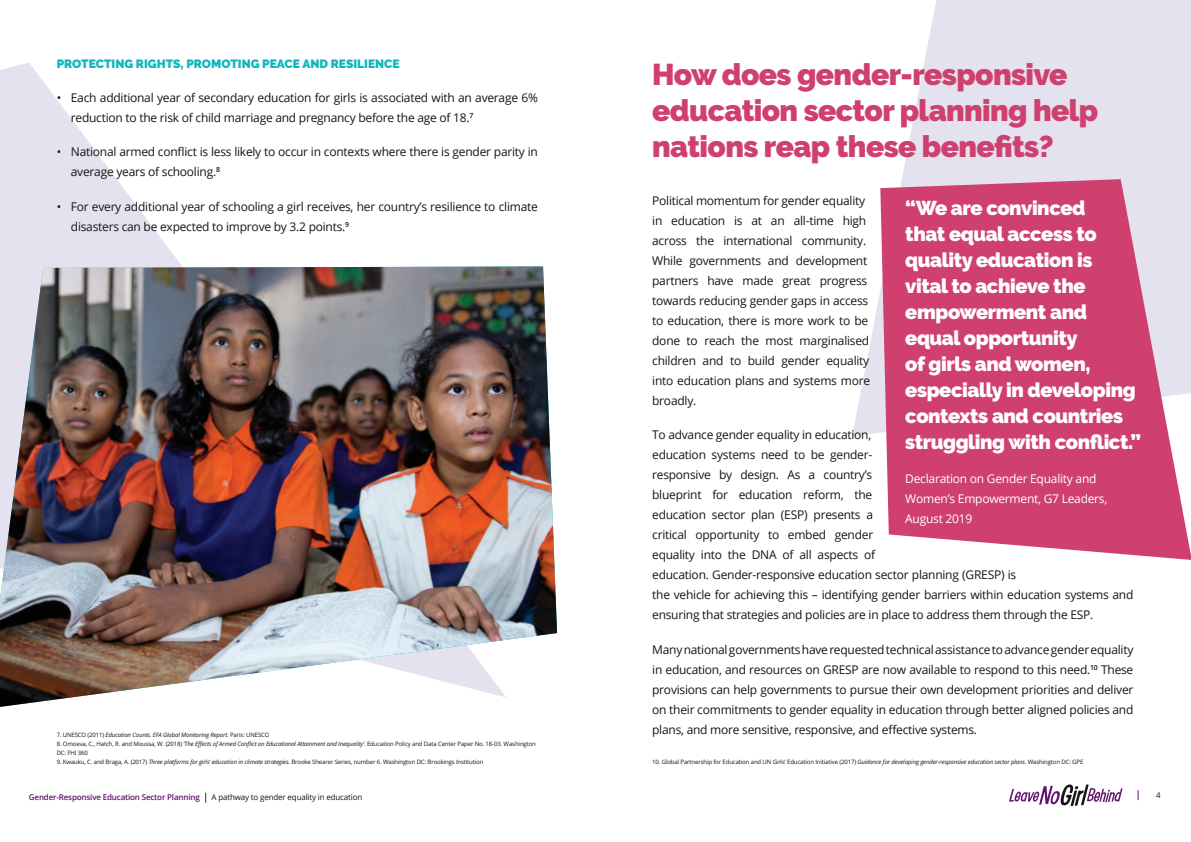
<style>
.page{position:relative;width:1191px;height:842px;background:#fff}
.page>*{position:absolute;margin:0;border:0;box-sizing:border-box;transform-origin:0 0}
.t1{font:900 30px/36px "Raleway";letter-spacing:-.02em;color:#cf406e}
.t2{font:900 20px/26px "Raleway";letter-spacing:-.02em;color:#fff}
.t3{font:12px/20px "Open Sans";letter-spacing:-.02em;color:#171418}
.t4{font:12px/20px "Open Sans";letter-spacing:-.02em;color:#fff}
.t5{font:900 12px "Raleway";color:#0eb6be}
.t6{font:600 8px "Open Sans";letter-spacing:-.02em;color:#61116c}
.t7{font:8px "Open Sans";letter-spacing:-.02em;color:#171418}
.t8{font:6px/9px "Open Sans";letter-spacing:-.02em;color:#171418}
.t9{font:italic 6px "Open Sans";letter-spacing:-.02em;color:#171418}
.s1{font-style:normal}
.s2{font-style:italic}
</style>
<div class="page">
<svg style="left:1009px;top:784px;width:113px;height:22px"></svg>
<svg style="left:0;top:62px;width:182px;height:204px;fill:#e3e2ee"></svg>
<svg style="left:852px;top:0;width:339px;height:436px;fill:#e3e2ee"></svg>
<svg style="left:880px;top:179px;width:311px;height:381px;background:#d45d84"></svg>
<img style="left:0;top:266px;width:557px;height:441px">
<p class="t5" style="left:57px;top:57px;width:344px">PROTECTING RIGHTS, PROMOTING PEACE AND RESILIENCE</p>
<p class="t3" style="left:71px;top:87px;width:468px;text-indent:-14px">• Each additional year of secondary education for girls is associated with an average 6% reduction to the risk of child marriage and pregnancy before the age of 18.<sup>7</sup></p>
<p class="t3" style="left:71px;top:142px;width:468px;text-indent:-14px">• National armed conflict is less likely to occur in contexts where there is gender parity in average years of schooling.<sup>8</sup></p>
<p class="t3" style="left:71px;top:196px;width:468px;text-indent:-14px">• For every additional year of schooling a girl receives, her country’s resilience to climate disasters can be expected to improve by 3.2 points.<sup>9</sup></p>
<p class="t9" style="left:57px;top:731px;width:214px"><span class="s1">7. UNESCO (2011)</span> Education Counts. EFA Global Monitoring Report. <span class="s1">Paris: UNESCO</span></p>
<p class="t8" style="left:57px;top:739px;width:481px">8. Omoeva, C., Hatch, R. and Moussa, W. (2018) <span class="s2">‘The Effects of Armed Conflict on Educational Attainment and Inequality’</span>. Education Policy and Data Center Paper No. 18-03. Washington<br>DC: FHI 360</p>
<p class="t8" style="left:57px;top:757px;width:428px">9. Kwauku, C. and Braga, A. (2017) <span class="s2">Three platforms for girls’ education in climate strategies.</span> Brooke Shearer Series, number 6. Washington DC: Brookings Institution</p>
<h1 class="t1" style="left:652px;top:56px;width:447px">How does gender-responsive education sector planning help nations reap these benefits?</h1>
<p class="t3" style="left:652px;top:191px;width:220px">Political momentum for gender equality in education is at an all-time high across the international community.<br>While governments and development partners have made great progress towards reducing gender gaps in access to education, there is more work to be done to reach the most marginalised children and to build gender equality into education plans and systems more broadly.</p>
<p class="t3" style="left:652px;top:425px;width:483px">To advance gender equality in education,<br>education systems need to be gender-<br>responsive by design. As a country’s<br>blueprint for education reform, the<br>education sector plan (ESP) presents a<br>critical opportunity to embed gender<br>equality into the DNA of all aspects of<br>education. Gender-responsive education sector planning (GRESP) is<br>the vehicle for achieving this – identifying gender barriers within education systems and ensuring that strategies and policies are in place to address them through the ESP.</p>
<p class="t3" style="left:652px;top:639px;width:483px;text-align:justify">Many national governments have requested technical assistance to advance gender equality in education, and resources on GRESP are now available to respond to this need.<sup>10</sup> These provisions can help governments to pursue their own development priorities and deliver on their commitments to gender equality in education through better aligned policies and plans, and more sensitive, responsive, and effective systems.</p>
<p class="t8" style="left:652px;top:757px;width:433px">10. Global Partnership for Education and UN Girls’ Education Initiative (2017) <span class="s2">Guidance for developing gender-responsive education sector plans.</span> Washington DC: GPE</p>
<h2 class="t2" style="left:905px;top:195px;width:237px">“We are convinced<br>that equal access to quality education is<br>vital to achieve the empowerment and equal opportunity<br>of girls and women, especially in developing contexts and countries struggling with conflict.”</h2>
<p class="t4" style="left:905px;top:468px;width:204px">Declaration on Gender Equality and<br>Women’s Empowerment, G7 Leaders,<br>August 2019</p>
<p class="t6" style="left:29px;top:792px;width:172px">Gender-Responsive Education Sector Planning</p>
<p class="t7" style="left:211px;top:792px;width:152px">A pathway to gender equality in education</p>
<p class="t7" style="left:1156px;top:790px;width:6px">4</p>
</div>
